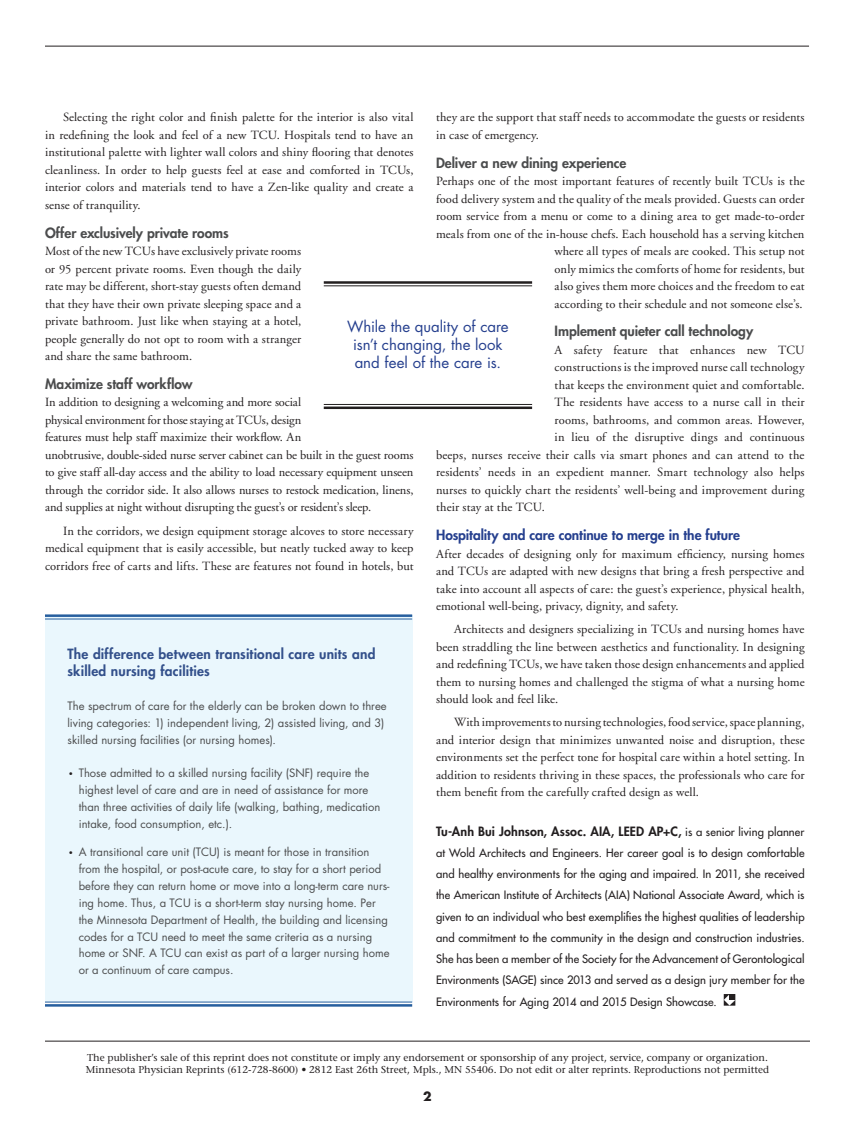
<style>
.page{position:relative;width:855px;height:1125px;background:#fff}
.page>*{position:absolute;margin:0;border:0;box-sizing:border-box;transform-origin:0 0}
.Pull_Quote{font:15px/18px "Futura";letter-spacing:-.005em;color:#253f8e;text-align:center}
.Subhead_in_body{font:800 13.75px "Futura";color:#4b4c4d}
.t1{font:800 13.75px/17.5px "Futura";letter-spacing:.015em;color:#33508b}
.Subhead_in_body-2{font:800 13.75px "Futura";letter-spacing:-.005em;color:#253f8e}
.Body_after_Subhead{font:12.5px/17.5px "Adobe Garamond";letter-spacing:.005em;color:#231f20;text-align:justify}
.Body{font:12.5px/17.5px "Adobe Garamond";letter-spacing:.01em;color:#231f20;text-align:justify}
.Author_bio_body{font:800 12.5px "Futura";letter-spacing:.01em;color:#231f20}
._00_Departments{font:700 12.5px "Futura";color:#231f20}
.t2{font:11.25px/16.9px "Futura";color:#4b4c4d}
.Author_bio_body-2{font:11.25px/21.2px "Futura";letter-spacing:.005em;color:#231f20;text-align:justify}
.t3{font:10px/12px "Stone Serif";color:#231f20}
.s1{font-weight:400;font-size:11.25px}
.s2{font-weight:500;font-style:italic;font-size:8.75px;color:#231f20}
</style>
<div class="page">
<hr style="left:45px;top:46px;width:764px;height:1px;background:#231f20">
<svg style="left:724px;top:994px;width:11px;height:12px"></svg>
<hr style="left:324px;top:281px;width:208px;height:3px;background:#231f20">
<hr style="left:324px;top:285px;width:208px;height:1px;background:#231f20">
<hr style="left:324px;top:404px;width:208px;height:1px;background:#231f20">
<hr style="left:324px;top:407px;width:208px;height:2px;background:#231f20">
<div style="left:45px;top:615px;width:367px;height:387px;background:#eaf7fd"></div>
<hr style="left:45px;top:614px;width:367px;height:3px;background:#265e9e">
<hr style="left:45px;top:619px;width:367px;height:1px;background:#265e9e">
<hr style="left:45px;top:1004px;width:367px;height:3px;background:#265e9e">
<hr style="left:45px;top:1002px;width:367px;height:1px;background:#265e9e">
<hr style="left:45px;top:1041px;width:765px;height:1px;background:#231f20">
<p class="Body" style="left:45px;top:109px;width:370px;text-indent:18px">Selecting the right color and finish palette for the interior is also vital in redefining the look and feel of a new TCU. Hospitals tend to have an institutional palette with lighter wall colors and shiny flooring that denotes cleanliness. In order to help guests feel at ease and comforted in TCUs, interior colors and materials tend to have a Zen-like quality and create a sense of tranquility.</p>
<p class="Subhead_in_body" style="left:45px;top:223px;width:185px">Offer exclusively private rooms</p>
<p class="Body_after_Subhead" style="left:45px;top:243px;width:258px">Most of the new TCUs have exclusively private rooms or 95 percent private rooms. Even though the daily rate may be different, short-stay guests often demand that they have their own private sleeping space and a private bathroom. Just like when staying at a hotel, people generally do not opt to room with a stranger and share the same bathroom.</p>
<p class="Subhead_in_body" style="left:45px;top:375px;width:149px">Maximize staff workflow</p>
<p class="Body_after_Subhead" style="left:45px;top:394px;width:370px;text-align:left">In addition to designing a welcoming and more social<br>physical environment for those staying at TCUs, design<br>features must help staff maximize their workflow. An<br>unobtrusive, double-sided nurse server cabinet can be built in the guest rooms to give staff all-day access and the ability to load necessary equipment unseen through the corridor side. It also allows nurses to restock medication, linens, and supplies at night without disrupting the guest’s or resident’s sleep.</p>
<p class="Body" style="left:45px;top:522px;width:370px;text-indent:18px">In the corridors, we design equipment storage alcoves to store necessary medical equipment that is easily accessible, but neatly tucked away to keep corridors free of carts and lifts. These are features not found in hotels, but</p>
<p class="Body" style="left:436px;top:109px;width:370px">they are the support that staff needs to accommodate the guests or residents in case of emergency.</p>
<p class="Subhead_in_body" style="left:436px;top:153px;width:192px">Deliver a new dining experience</p>
<p class="Body_after_Subhead" style="left:436px;top:173px;width:370px;text-align:right">Perhaps one of the most important features of recently built TCUs is the food delivery system and the quality of the meals provided. Guests can order room service from a menu or come to a dining area to get made-to-order meals from one of the in-house chefs. Each household has a serving kitchen where all types of meals are cooked. This setup not<br>only mimics the comforts of home for residents, but<br>also gives them more choices and the freedom to eat<br>according to their schedule and not someone else’s.</p>
<p class="Subhead_in_body" style="left:555px;top:322px;width:200px">Implement quieter call technology</p>
<p class="Body_after_Subhead" style="left:555px;top:342px;width:251px">A safety feature that enhances new TCU</p>
<p class="Body_after_Subhead" style="left:555px;top:359px;width:251px">constructions is the improved nurse call technology</p>
<p class="Body_after_Subhead" style="left:555px;top:377px;width:251px">that keeps the environment quiet and comfortable.</p>
<p class="Body_after_Subhead" style="left:555px;top:394px;width:251px">The residents have access to a nurse call in their</p>
<p class="Body_after_Subhead" style="left:555px;top:412px;width:251px">rooms, bathrooms, and common areas. However,</p>
<p class="Body_after_Subhead" style="left:555px;top:429px;width:251px">in lieu of the disruptive dings and continuous</p>
<p class="Body_after_Subhead" style="left:436px;top:447px;width:370px">beeps, nurses receive their calls via smart phones and can attend to the</p>
<p class="Body_after_Subhead" style="left:436px;top:464px;width:370px">residents’ needs in an expedient manner. Smart technology also helps</p>
<p class="Body_after_Subhead" style="left:436px;top:482px;width:370px">nurses to quickly chart the residents’ well-being and improvement during</p>
<p class="Body_after_Subhead" style="left:436px;top:499px;width:110px">their stay at the TCU.</p>
<p class="Subhead_in_body-2" style="left:436px;top:526px;width:305px">Hospitality and care continue to merge in the future</p>
<p class="Body_after_Subhead" style="left:436px;top:545px;width:370px">After decades of designing only for maximum efficiency, nursing homes and TCUs are adapted with new designs that bring a fresh perspective and take into account all aspects of care: the guest’s experience, physical health, emotional well-being, privacy, dignity, and safety.</p>
<p class="Body" style="left:436px;top:621px;width:370px;text-indent:18px">Architects and designers specializing in TCUs and nursing homes have been straddling the line between aesthetics and functionality. In designing and redefining TCUs, we have taken those design enhancements and applied them to nursing homes and challenged the stigma of what a nursing home should look and feel like.</p>
<p class="Body" style="left:436px;top:714px;width:370px;text-indent:18px">With improvements to nursing technologies, food service, space planning, and interior design that minimizes unwanted noise and disruption, these environments set the perfect tone for hospital care within a hotel setting. In addition to residents thriving in these spaces, the professionals who care for them benefit from the carefully crafted design as well.</p>
<p class="Author_bio_body" style="left:436px;top:823px;width:370px">Tu-Anh Bui Johnson, Assoc. AIA, LEED AP+C, <span class="s1">is a senior living planner</span></p>
<p class="Author_bio_body-2" style="left:436px;top:842px;width:370px">at Wold Architects and Engineers. Her career goal is to design comfortable and healthy environments for the aging and impaired. In 2011, she received the American Institute of Architects (AIA) National Associate Award, which is given to an individual who best exemplifies the highest qualities of leadership and commitment to the community in the design and construction industries.<br>She has been a member of the Society for the Advancement of Gerontological Environments (SAGE) since 2013 and served as a design jury member for the Environments for Aging 2014 and 2015 Design Showcase.</p>
<p class="Pull_Quote" style="left:347px;top:318px;width:163px">While the quality of care isn’t changing, the look and feel of the care is.</p>
<p class="t1" style="left:68px;top:645px;width:310px">The difference between transitional care units and skilled nursing facilities</p>
<p class="t2" style="left:68px;top:697px;width:321px">The spectrum of care for the elderly can be broken down to three living categories: 1) independent living, 2) assisted living, and 3) skilled nursing facilities (or nursing homes).</p>
<p class="t2" style="left:79px;top:765px;width:303px;text-indent:-11px"><span class="s2">•</span> Those admitted to a skilled nursing facility (SNF) require the highest level of care and are in need of assistance for more than three activities of daily life (walking, bathing, medication intake, food consumption, etc.).</p>
<p class="t2" style="left:79px;top:844px;width:312px;text-indent:-11px"><span class="s2">•</span> A transitional care unit (TCU) is meant for those in transition from the hospital, or post-acute care, to stay for a short period before they can return home or move into a long-term care nurs&shy;ing home. Thus, a TCU is a short-term stay nursing home. Per the Minnesota Department of Health, the building and licensing codes for a TCU need to meet the same criteria as a nursing home or SNF. A TCU can exist as part of a larger nursing home or a continuum of care campus.</p>
<p class="t3" style="left:86px;top:1052px;width:685px">The publisher’s sale of this reprint does not constitute or imply any endorsement or sponsorship of any project, service, company or organization.<br>Minnesota Physician Reprints (612-728-8600) • 2812 East 26th Street, Mpls., MN 55406. Do not edit or alter reprints. Reproductions not permitted</p>
<p class="_00_Departments" style="left:423px;top:1087px;width:10px">2</p>
</div>
